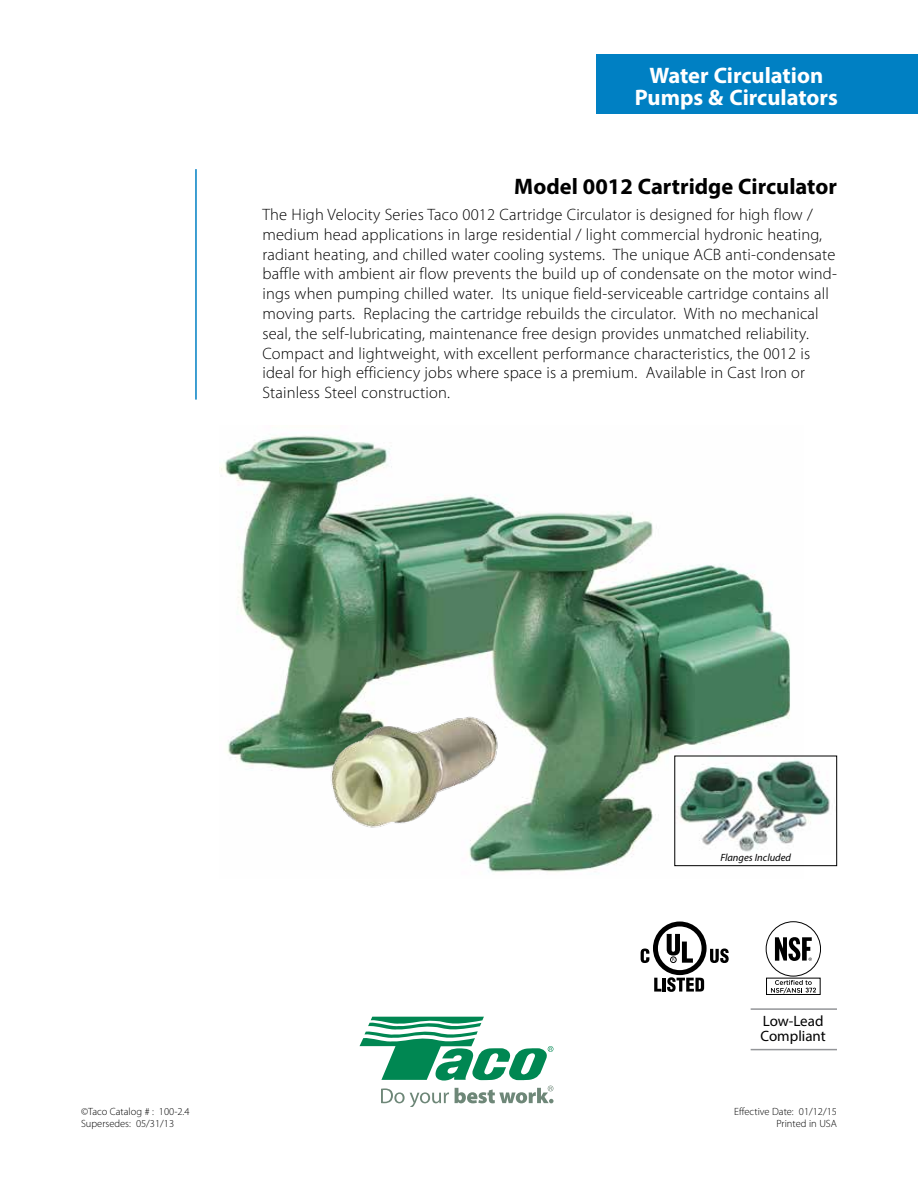
<style>
.page{position:relative;width:918px;height:1188px;background:#fff}
.page>*{position:absolute;margin:0;border:0;box-sizing:border-box;transform-origin:0 0}
.t1{font:700 22.5px/22.5px "Myriad Pro";color:#fff;text-align:center}
.t2{font:700 22.5px "Myriad Pro";color:#000}
.t3{font:300 16.5px/19.8px "Myriad Pro";letter-spacing:.01em;color:#000}
.t4{font:15px/15px "Myriad Pro";color:#000}
.t5{font:300 10.5px/12.6px "Myriad Pro";color:#000;text-align:right}
.t6{font:italic 10.5px "Myriad Pro";color:#000}
</style>
<div class="page">
<hr style="left:195px;top:169px;width:2px;height:231px;background:#0080c3">
<div style="left:597px;top:54px;width:321px;height:59px;background:#0080c3"></div>
<img style="left:221px;top:435px;width:582px;height:437px">
<svg style="left:360px;top:1017px;width:194px;height:90px"></svg>
<div style="left:766px;top:922px;width:55px;height:54px;border:1px solid #000;border-radius:50%"></div>
<svg style="left:775px;top:937px;width:37px;height:24px"></svg>
<div style="left:766px;top:978px;width:54px;height:17px;background:#fff;border:1px solid #000"></div>
<svg style="left:771px;top:980px;width:45px;height:13px"></svg>
<hr style="left:751px;top:1008px;width:86px;height:2px;background:#939598">
<hr style="left:751px;top:1049px;width:86px;height:1px;background:#939598">
<svg style="left:641px;top:922px;width:88px;height:70px"></svg>
<img style="left:676px;top:758px;width:154px;height:96px">
<div style="left:674px;top:756px;width:163px;height:110px;border:1px solid #000"></div>
<img style="left:322px;top:700px;width:180px;height:134px">
<h1 class="t1" style="left:635px;top:63px;width:205px">Water Circulation<br>Pumps &amp; Circulators</h1>
<h1 class="t2" style="left:514px;top:171px;width:324px">Model 0012 Cartridge Circulator</h1>
<p class="t3" style="left:262px;top:204px;width:576px">The High Velocity Series Taco 0012 Cartridge Circulator is designed for high flow / medium head applications in large residential / light commercial hydronic heating, radiant heating, and chilled water cooling systems. The unique ACB anti-condensate baffle with ambient air flow prevents the build up of condensate on the motor wind&shy;ings when pumping chilled water. Its unique field-serviceable cartridge contains all moving parts. Replacing the cartridge rebuilds the circulator. With no mechanical seal, the self-lubricating, maintenance free design provides unmatched reliability.<br>Compact and lightweight, with excellent performance characteristics, the 0012 is ideal for high efficiency jobs where space is a premium. Available in Cast Iron or Stainless Steel construction.</p>
<p class="t5" style="left:81px;top:1105px;width:110px;text-align:left">©Taco Catalog # : 100-2.4<br>Supersedes: 05/31/13</p>
<p class="t6" style="left:720px;top:851px;width:72px">Flanges Included</p>
<p class="t4" style="left:761px;top:1013px;width:67px">Low-Lead<br>Compliant</p>
<p class="t5" style="left:734px;top:1105px;width:104px">Effective Date: 01/12/15<br>Printed in USA</p>
</div>
